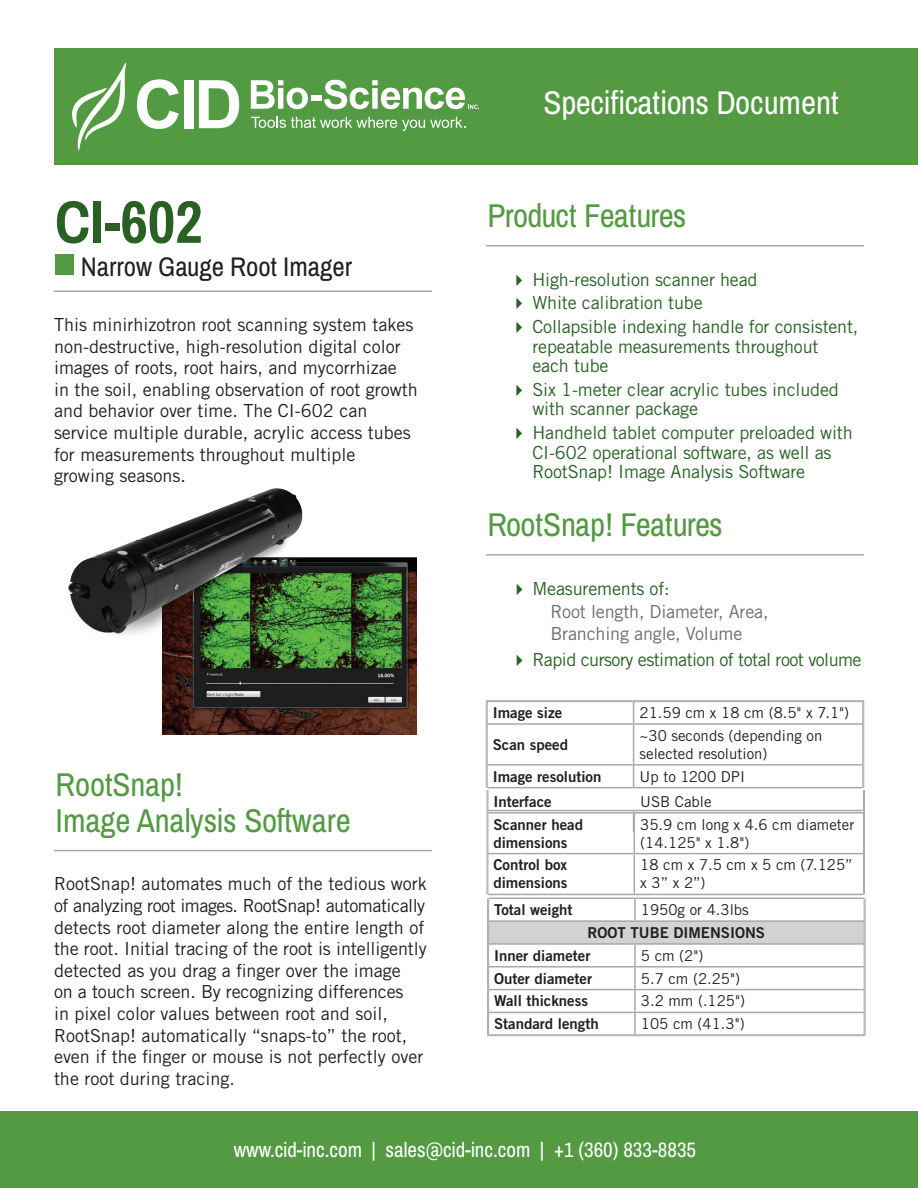
<style>
.page{position:relative;width:918px;height:1188px;background:#fff}
.page>*{position:absolute;margin:0;border:0;box-sizing:border-box;transform-origin:0 0}
.t1{font:700 60px "Archivo Narrow";color:#296125}
.t2{font:33px "Archivo Narrow";letter-spacing:-.025em;color:#539a43}
.t3{font:33px/36px "Archivo Narrow";color:#539a43}
.t4{font:33px "Archivo Narrow";color:#fff}
.t5{font:27px "Archivo Narrow";color:#231f20}
.t6{font:21px "Archivo Narrow";color:#fff}
.t7{font:18px/21.6px "Trade Gothic LT Std";color:#231f20}
.t8{font:18px/19.5px "Trade Gothic LT Std";letter-spacing:-.01em;color:#296125}
.t9{font:18px/21.6px "Trade Gothic LT Std";letter-spacing:-.01em;color:#6c6d70}
.t10{font:18px "Trade Gothic LT Std";letter-spacing:-.03em;color:#296125}
.t11{font:15px/18px "Trade Gothic LT Std";color:#231f20}
.t12{font:15px/18px "Trade Gothic LT Std Bd 2";color:#231f20}
</style>
<div class="page">
<div style="left:55px;top:255px;width:18px;height:20px;background:#539a43"></div>
<div style="left:498px;top:48px;width:420px;height:117px;background:#539a43"></div>
<hr style="left:54px;top:291px;width:378px;height:1px;background:#a8a9ad">
<hr style="left:486px;top:245px;width:378px;height:2px;background:#a8a9ad">
<hr style="left:54px;top:850px;width:378px;height:1px;background:#a8a9ad">
<hr style="left:486px;top:554px;width:378px;height:2px;background:#a8a9ad">
<div style="left:54px;top:48px;width:445px;height:117px;background:#529b43"></div>
<svg style="left:72px;top:63px;width:54px;height:88px"></svg>
<svg style="left:137px;top:79px;width:42px;height:50px"></svg>
<div style="left:184px;top:80px;width:10px;height:48px;background:#fff"></div>
<svg style="left:199px;top:80px;width:40px;height:48px"></svg>
<svg style="left:251px;top:80px;width:57px;height:29px"></svg>
<div style="left:311px;top:96px;width:11px;height:5px;background:#fff"></div>
<svg style="left:251px;top:117px;width:214px;height:14px"></svg>
<svg style="left:324px;top:80px;width:155px;height:29px"></svg>
<svg style="left:488px;top:702px;width:375px;height:333px"></svg>
<div style="left:488px;top:921px;width:377px;height:23px;background:#d1d2d4"></div>
<hr style="left:862px;top:811px;width:2px;height:22px;background:#fff">
<hr style="left:486px;top:700px;width:148px;height:1px;background:#a8a9ad">
<hr style="left:487px;top:701px;width:147px;height:1px;background:#a8a9ad">
<svg style="left:486px;top:701px;width:2px;height:23px"></svg>
<hr style="left:634px;top:700px;width:230px;height:1px;background:#a8a9ad">
<hr style="left:634px;top:701px;width:229px;height:1px;background:#a8a9ad">
<svg style="left:862px;top:701px;width:2px;height:23px"></svg>
<hr style="left:486px;top:724px;width:1px;height:41px;background:#a8a9ad">
<hr style="left:487px;top:724px;width:1px;height:41px;background:#a8a9ad">
<hr style="left:862px;top:724px;width:1px;height:41px;background:#a8a9ad">
<hr style="left:863px;top:724px;width:1px;height:41px;background:#a8a9ad">
<svg style="left:486px;top:765px;width:3px;height:48px"></svg>
<svg style="left:862px;top:765px;width:3px;height:48px"></svg>
<hr style="left:487px;top:813px;width:1px;height:41px;background:#a8a9ad">
<hr style="left:488px;top:813px;width:1px;height:41px;background:#a8a9ad">
<hr style="left:863px;top:813px;width:1px;height:41px;background:#a8a9ad">
<hr style="left:864px;top:813px;width:1px;height:41px;background:#a8a9ad">
<hr style="left:487px;top:854px;width:1px;height:40px;background:#a8a9ad">
<hr style="left:488px;top:854px;width:1px;height:40px;background:#a8a9ad">
<hr style="left:863px;top:854px;width:1px;height:40px;background:#a8a9ad">
<hr style="left:864px;top:854px;width:1px;height:40px;background:#a8a9ad">
<svg style="left:487px;top:898px;width:2px;height:138px"></svg>
<svg style="left:864px;top:898px;width:2px;height:138px"></svg>
<hr style="left:488px;top:1035px;width:147px;height:1px;background:#a8a9ad">
<hr style="left:487px;top:1036px;width:148px;height:1px;background:#a8a9ad">
<hr style="left:635px;top:1035px;width:229px;height:1px;background:#a8a9ad">
<hr style="left:635px;top:1036px;width:230px;height:1px;background:#a8a9ad">
<svg style="left:633px;top:702px;width:1px;height:21px"></svg>
<hr style="left:488px;top:723px;width:146px;height:2px;background:#a8a9ad">
<hr style="left:634px;top:723px;width:228px;height:2px;background:#a8a9ad">
<hr style="left:633px;top:725px;width:1px;height:39px;background:#a8a9ad">
<hr style="left:488px;top:764px;width:146px;height:2px;background:#a8a9ad">
<hr style="left:634px;top:764px;width:228px;height:2px;background:#a8a9ad">
<svg style="left:633px;top:766px;width:1px;height:21px"></svg>
<hr style="left:488px;top:787px;width:146px;height:1px;background:#a8a9ad">
<hr style="left:634px;top:787px;width:228px;height:1px;background:#a8a9ad">
<hr style="left:488px;top:810px;width:146px;height:1px;background:#a8a9ad">
<hr style="left:634px;top:810px;width:228px;height:1px;background:#a8a9ad">
<svg style="left:633px;top:811px;width:1px;height:22px"></svg>
<hr style="left:488px;top:812px;width:146px;height:2px;background:#a8a9ad">
<hr style="left:634px;top:812px;width:229px;height:2px;background:#a8a9ad">
<hr style="left:634px;top:814px;width:1px;height:39px;background:#a8a9ad">
<hr style="left:488px;top:853px;width:146px;height:1px;background:#a8a9ad">
<hr style="left:634px;top:853px;width:229px;height:1px;background:#a8a9ad">
<hr style="left:634px;top:854px;width:1px;height:40px;background:#a8a9ad">
<hr style="left:488px;top:894px;width:146px;height:1px;background:#a8a9ad">
<hr style="left:634px;top:894px;width:229px;height:1px;background:#a8a9ad">
<hr style="left:489px;top:898px;width:146px;height:1px;background:#a8a9ad">
<hr style="left:635px;top:898px;width:229px;height:1px;background:#a8a9ad">
<hr style="left:634px;top:899px;width:2px;height:21px;background:#a8a9ad">
<hr style="left:489px;top:920px;width:146px;height:2px;background:#a8a9ad">
<hr style="left:635px;top:920px;width:229px;height:2px;background:#a8a9ad">
<hr style="left:489px;top:943px;width:146px;height:2px;background:#a8a9ad">
<hr style="left:635px;top:943px;width:229px;height:2px;background:#a8a9ad">
<hr style="left:634px;top:945px;width:2px;height:21px;background:#a8a9ad">
<hr style="left:489px;top:966px;width:146px;height:2px;background:#a8a9ad">
<hr style="left:635px;top:966px;width:229px;height:2px;background:#a8a9ad">
<hr style="left:634px;top:968px;width:2px;height:21px;background:#a8a9ad">
<hr style="left:489px;top:989px;width:146px;height:1px;background:#a8a9ad">
<hr style="left:635px;top:989px;width:229px;height:1px;background:#a8a9ad">
<hr style="left:634px;top:990px;width:2px;height:22px;background:#a8a9ad">
<hr style="left:489px;top:1012px;width:146px;height:1px;background:#a8a9ad">
<hr style="left:635px;top:1012px;width:229px;height:1px;background:#a8a9ad">
<hr style="left:634px;top:1013px;width:2px;height:22px;background:#a8a9ad">
<div style="left:0;top:1111px;width:918px;height:77px;background:#539a43"></div>
<img style="left:163px;top:558px;width:254px;height:177px">
<img style="left:68px;top:488px;width:266px;height:181px">
<h1 class="t1" style="left:55px;top:185px;width:149px">CI-602</h1>
<h3 class="t5" style="left:81px;top:250px;width:273px">Narrow Gauge Root Imager</h3>
<p class="t7" style="left:54px;top:314px;width:365px">This minirhizotron root scanning system takes non-destructive, high-resolution digital color images of roots, root hairs, and mycorrhizae<br>in the soil, enabling observation of root growth and behavior over time. The CI-602 can service multiple durable, acrylic access tubes for measurements throughout multiple growing seasons.</p>
<h2 class="t3" style="left:55px;top:767px;width:297px">RootSnap!<br>Image Analysis Software</h2>
<p class="t7" style="left:54px;top:873px;width:374px">RootSnap! automates much of the tedious work of analyzing root images. RootSnap! automatically detects root diameter along the entire length of the root. Initial tracing of the root is intelligently detected as you drag a finger over the image<br>on a touch screen. By recognizing differences<br>in pixel color values between root and soil, RootSnap! automatically “snaps-to” the root, even if the finger or mouse is not perfectly over the root during tracing.</p>
<h2 class="t4" style="left:543px;top:82px;width:297px">Specifications Document</h2>
<h2 class="t2" style="left:488px;top:195px;width:200px">Product Features</h2>
<p class="t8" style="left:532px;top:267px;width:327px;line-height:23.9px">High-resolution scanner head<br>White calibration tube<br>Collapsible indexing handle for consistent,</p>
<p class="t8" style="left:532px;top:336px;width:288px">repeatable measurements throughout each tube</p>
<p class="t8" style="left:532px;top:380px;width:308px">Six 1-meter clear acrylic tubes included with scanner package</p>
<p class="t8" style="left:532px;top:423px;width:322px">Handheld tablet computer preloaded with<br>CI-602 operational software, as well as<br>RootSnap! Image Analysis Software</p>
<h2 class="t2" style="left:488px;top:504px;width:237px">RootSnap! Features</h2>
<p class="t8" style="left:532px;top:578px;width:139px">Measurements of:</p>
<p class="t9" style="left:550px;top:601px;width:220px">Root length, Diameter, Area,<br>Branching angle, Volume</p>
<p class="t10" style="left:532px;top:649px;width:331px">Rapid cursory estimation of total root volume</p>
<p class="t12" style="left:493px;top:703px;width:71px">Image size</p>
<p class="t11" style="left:640px;top:703px;width:211px">21.59 cm x 18 cm (8.5" x 7.1")</p>
<p class="t12" style="left:493px;top:735px;width:77px">Scan speed</p>
<p class="t11" style="left:640px;top:726px;width:184px">~30 seconds (depending on selected resolution)</p>
<p class="t12" style="left:493px;top:767px;width:110px">Image resolution</p>
<p class="t11" style="left:640px;top:767px;width:107px">Up to 1200 DPI</p>
<p class="t12" style="left:493px;top:792px;width:60px">Interface</p>
<p class="t11" style="left:640px;top:792px;width:73px">USB Cable</p>
<p class="t12" style="left:493px;top:815px;width:91px">Scanner head dimensions</p>
<p class="t11" style="left:640px;top:815px;width:216px">35.9 cm long x 4.6 cm diameter (14.125" x 1.8")</p>
<p class="t12" style="left:493px;top:856px;width:76px">Control box dimensions</p>
<p class="t11" style="left:640px;top:856px;width:214px">18 cm x 7.5 cm x 5 cm (7.125” x 3” x 2”)</p>
<p class="t12" style="left:494px;top:901px;width:80px">Total weight</p>
<p class="t11" style="left:641px;top:901px;width:109px">1950g or 4.3lbs</p>
<p class="t12" style="left:494px;top:921px;width:273px;line-height:22.8px;text-indent:94px">ROOT TUBE DIMENSIONS<br>Inner diameter</p>
<p class="t11" style="left:641px;top:946px;width:64px">5 cm (2")</p>
<p class="t12" style="left:494px;top:969px;width:99px">Outer diameter</p>
<p class="t11" style="left:641px;top:969px;width:101px">5.7 cm (2.25")</p>
<p class="t12" style="left:494px;top:992px;width:96px">Wall thickness</p>
<p class="t11" style="left:641px;top:992px;width:106px">3.2 mm (.125")</p>
<p class="t12" style="left:494px;top:1015px;width:106px">Standard length</p>
<p class="t11" style="left:641px;top:1015px;width:105px">105 cm (41.3")</p>
<p class="t6" style="left:234px;top:1137px;width:464px">www.cid-inc.com | sales@cid-inc.com | +1 (360) 833-8835</p>
</div>
